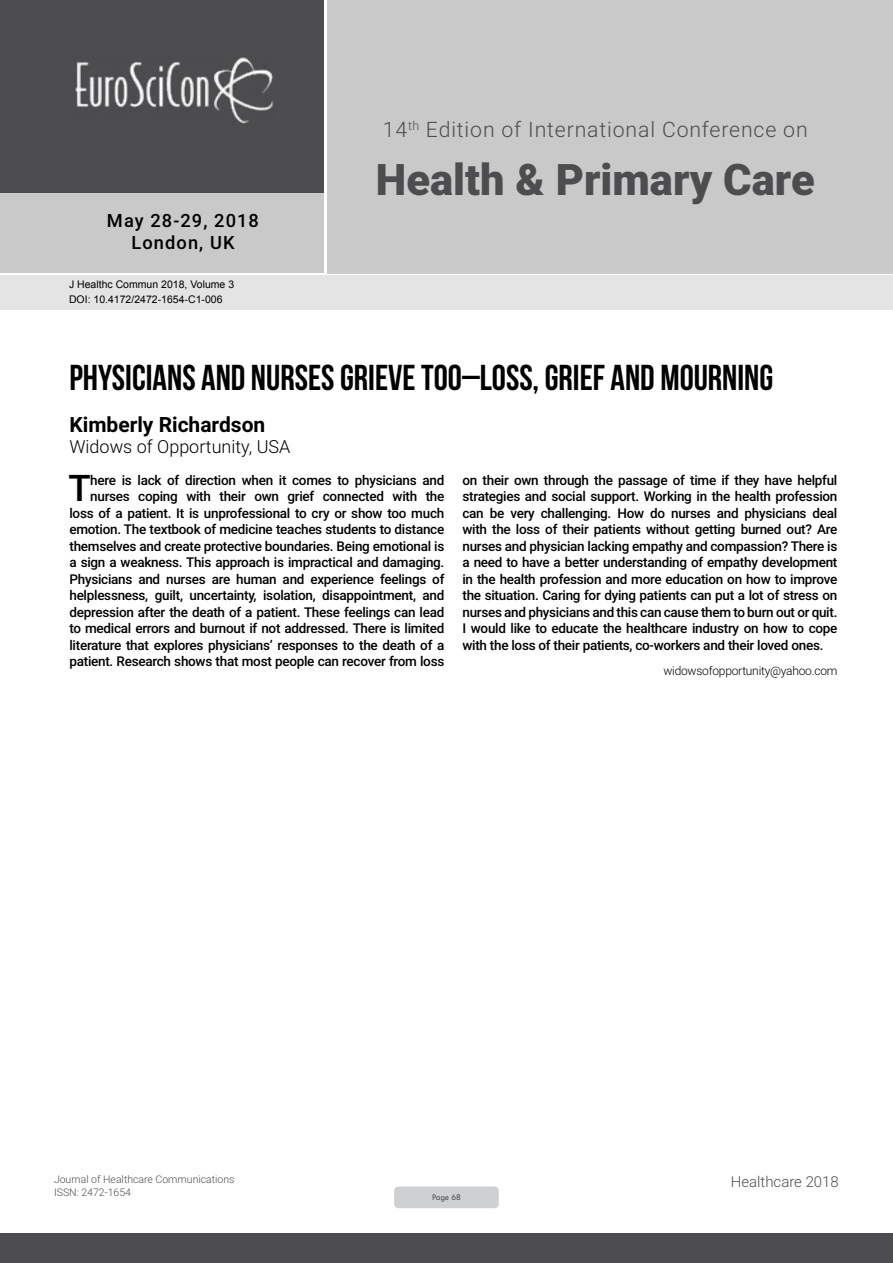
<style>
.page{position:relative;width:893px;height:1263px;background:#fff}
.page>*{position:absolute;margin:0;border:0;box-sizing:border-box;transform-origin:0 0}
.t1{font:900 43.5px "Roboto";color:#4d4d4f}
.t2{font:500 36.75px "Roboto";color:#000}
.t3{font:36px "Bebas Neue";color:#000}
.t4{font:300 21.3px "Roboto";letter-spacing:.04em;color:#4d4d4f}
.t5{font:700 21px "Roboto";color:#000}
.t6{font:500 18.3px/21.9px "Roboto";letter-spacing:.06em;color:#000;text-align:center}
.t7{font:300 18px "Roboto";color:#000}
.t8{font:300 15px "Roboto";color:#4d4d4f}
.t9{font:500 13.5px/16.5px "Roboto";letter-spacing:-.02em;color:#000;text-align:right}
.t10{font:300 12px "Roboto";letter-spacing:-.02em;color:#000}
.t11{font:10.5px/14.4px "Arial";color:#000}
.t12{font:300 10.5px "Roboto";color:#4d4d4f}
.t13{font:9px "Tw Cen";letter-spacing:-.02em;color:#4d4d4f;scale:.95 1}
</style>
<div class="page">
<div style="left:0;top:0;width:323px;height:193px;background:#4d4d4f"></div>
<div style="left:1px;top:193px;width:323px;height:80px;background:#c9c9ca"></div>
<div style="left:327px;top:0;width:566px;height:273px;background:#c9c9ca"></div>
<img style="left:75px;top:57px;width:199px;height:67px">
<div style="left:0;top:1233px;width:893px;height:30px;background:#4d4d4f"></div>
<div style="left:1px;top:275px;width:892px;height:35px;background:#e4e4e4"></div>
<div style="left:394px;top:1186px;width:105px;height:22px;background:#cfd0d2;border-radius:4px"></div>
<h3 class="t6" style="left:107px;top:209px;width:154px">May 28-29, 2018<br>London, UK</h3>
<p class="t11" style="left:69px;top:278px;width:167px">J Healthc Commun 2018, Volume 3<br>DOI: 10.4172/2472-1654-C1-006</p>
<h3 class="t4" style="left:383px;top:115px;width:426px">14<sup>th</sup> Edition of International Conference on</h3>
<h1 class="t1" style="left:376px;top:149px;width:440px">Health &amp; Primary Care</h1>
<h3 class="t3" style="left:69px;top:358px;width:705px">PHYSICIANS AND NURSES GRIEVE TOO–LOSS, GRIEF AND MOURNING</h3>
<h3 class="t5" style="left:69px;top:410px;width:197px">Kimberly Richardson</h3>
<h3 class="t7" style="left:69px;top:434px;width:222px">Widows of Opportunity, USA</h3>
<p class="t9" style="left:69px;top:471px;width:376px">here is lack of direction when it comes to physicians and nurses coping with their own grief connected with the loss of a patient. It is unprofessional to cry or show too much emotion. The textbook of medicine teaches students to distance themselves and create protective boundaries. Being emotional is a sign a weakness. This approach is impractical and damaging.<br>Physicians and nurses are human and experience feelings of helplessness, guilt, uncertainty, isolation, disappointment, and depression after the death of a patient. These feelings can lead to medical errors and burnout if not addressed. There is limited literature that explores physicians’ responses to the death of a patient. Research shows that most people can recover from loss</p>
<p class="t9" style="left:462px;top:471px;width:376px;text-align:justify">on their own through the passage of time if they have helpful strategies and social support. Working in the health profession can be very challenging. How do nurses and physicians deal with the loss of their patients without getting burned out? Are nurses and physician lacking empathy and compassion? There is a need to have a better understanding of empathy development in the health profession and more education on how to improve the situation. Caring for dying patients can put a lot of stress on nurses and physicians and this can cause them to burn out or quit.<br>I would like to educate the healthcare industry on how to cope with the loss of their patients, co-workers and their loved ones.</p>
<p class="t10" style="left:663px;top:663px;width:175px">widowsofopportunity@yahoo.com</p>
<h2 class="t2" style="left:69px;top:462px;width:24px">T</h2>
<p class="t12" style="left:54px;top:1172px;width:182px">Journal of Healthcare Communications</p>
<p class="t8" style="left:731px;top:1171px;width:110px">Healthcare 2018</p>
<p class="t12" style="left:54px;top:1185px;width:78px">ISSN: 2472-1654</p>
<p class="t13" style="left:432px;top:1192px;width:32px">Page 68</p>
</div>
